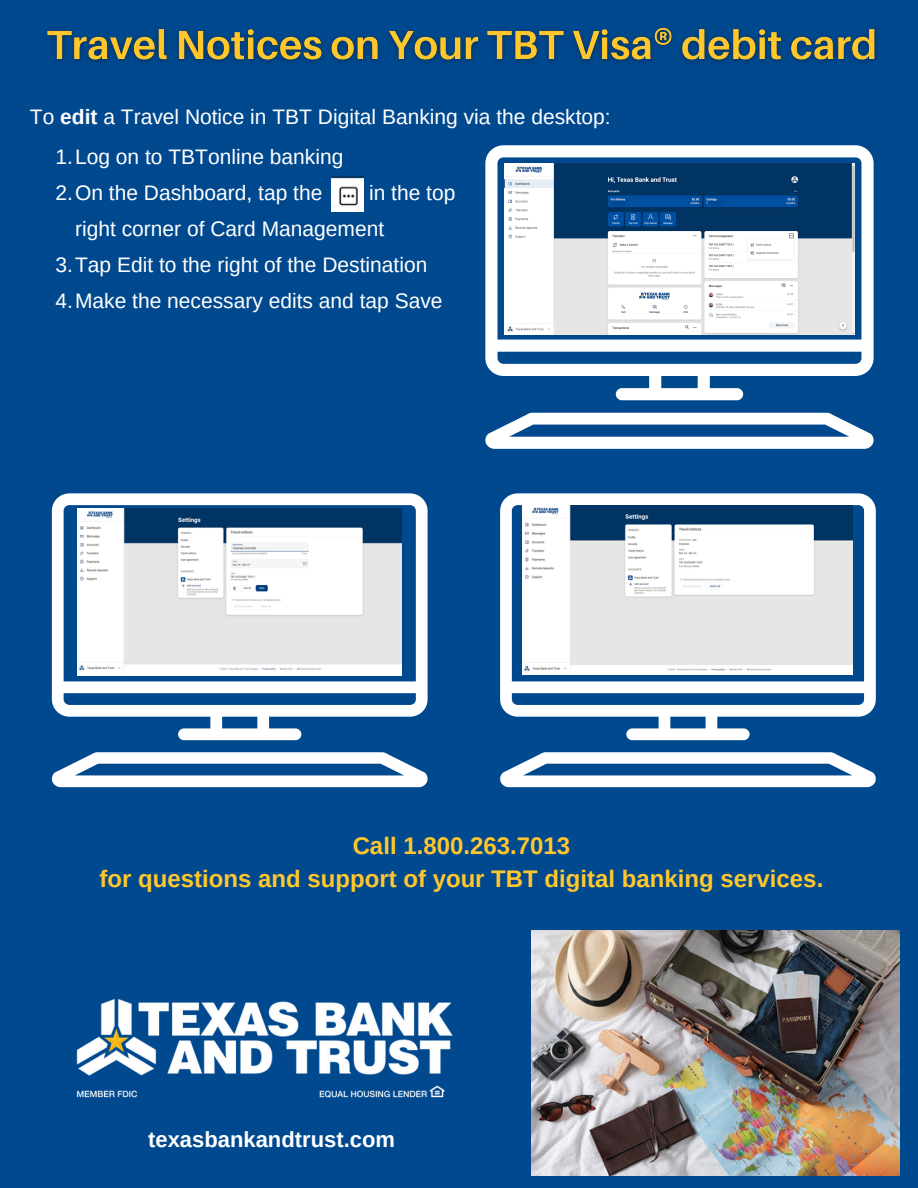
<style>
.page{position:relative;width:918px;height:1188px;background:#01498f}
.page>*{position:absolute;margin:0;border:0;box-sizing:border-box;transform-origin:0 0}
.t1{font:700 24px "Arimo";color:#ffc72c}
.t2{font:700 22.05px "Arimo";color:#fff}
.t3{font:21px/36px "Arimo";color:#fff}
.s1{font-weight:700}
</style>
<div class="page">
<img style="left:532px;top:930px;width:368px;height:245px">
<img style="left:76px;top:998px;width:377px;height:100px">
<img style="left:47px;top:27px;width:830px;height:36px">
<img style="left:331px;top:177px;width:33px;height:35px">
<svg style="left:52px;top:493px;width:376px;height:247px"></svg>
<svg style="left:51px;top:752px;width:377px;height:35px"></svg>
<img style="left:78px;top:508px;width:324px;height:168px">
<svg style="left:500px;top:493px;width:376px;height:247px"></svg>
<svg style="left:500px;top:752px;width:376px;height:35px"></svg>
<img style="left:523px;top:505px;width:330px;height:170px">
<svg style="left:485px;top:145px;width:389px;height:255px;fill:#fdfdfe"></svg>
<svg style="left:485px;top:413px;width:389px;height:36px"></svg>
<img style="left:505px;top:164px;width:350px;height:170px">
<hr style="left:611px;top:201px;width:14px;height:4px;background:#01498f">
<hr style="left:708px;top:201px;width:14px;height:4px;background:#01498f">
<div style="left:734px;top:263px;width:20px;height:5px;background:#fff"></div>
<hr style="left:734px;top:254px;width:15px;height:3px;background:#fff">
<hr style="left:734px;top:242px;width:15px;height:4px;background:#fff">
<div style="left:256px;top:570px;width:40px;height:12px;background:#fff"></div>
<div style="left:704px;top:556px;width:40px;height:12px;background:#fff"></div>
<p class="t3" style="left:30px;top:99px;width:582px">To <span class="s1">edit</span> a Travel Notice in TBT Digital Banking via the desktop:</p>
<p class="t3" style="left:56px;top:138px;width:289px">1.Log on to TBTonline banking</p>
<p class="t3" style="left:56px;top:174px;width:268px">2.On the Dashboard, tap the</p>
<p class="t3" style="left:75px;top:174px;width:382px;text-indent:294px">in the top right corner of Card Management</p>
<p class="t3" style="left:56px;top:246px;width:373px">3.Tap Edit to the right of the Destination</p>
<p class="t3" style="left:56px;top:282px;width:389px">4.Make the necessary edits and tap Save</p>
<p class="t1" style="left:353px;top:832px;width:219px">Call 1.800.263.7013</p>
<p class="t1" style="left:99px;top:865px;width:725px">for questions and support of your TBT digital banking services.</p>
<p class="t2" style="left:148px;top:1127px;width:248px">texasbankandtrust.com</p>
</div>
